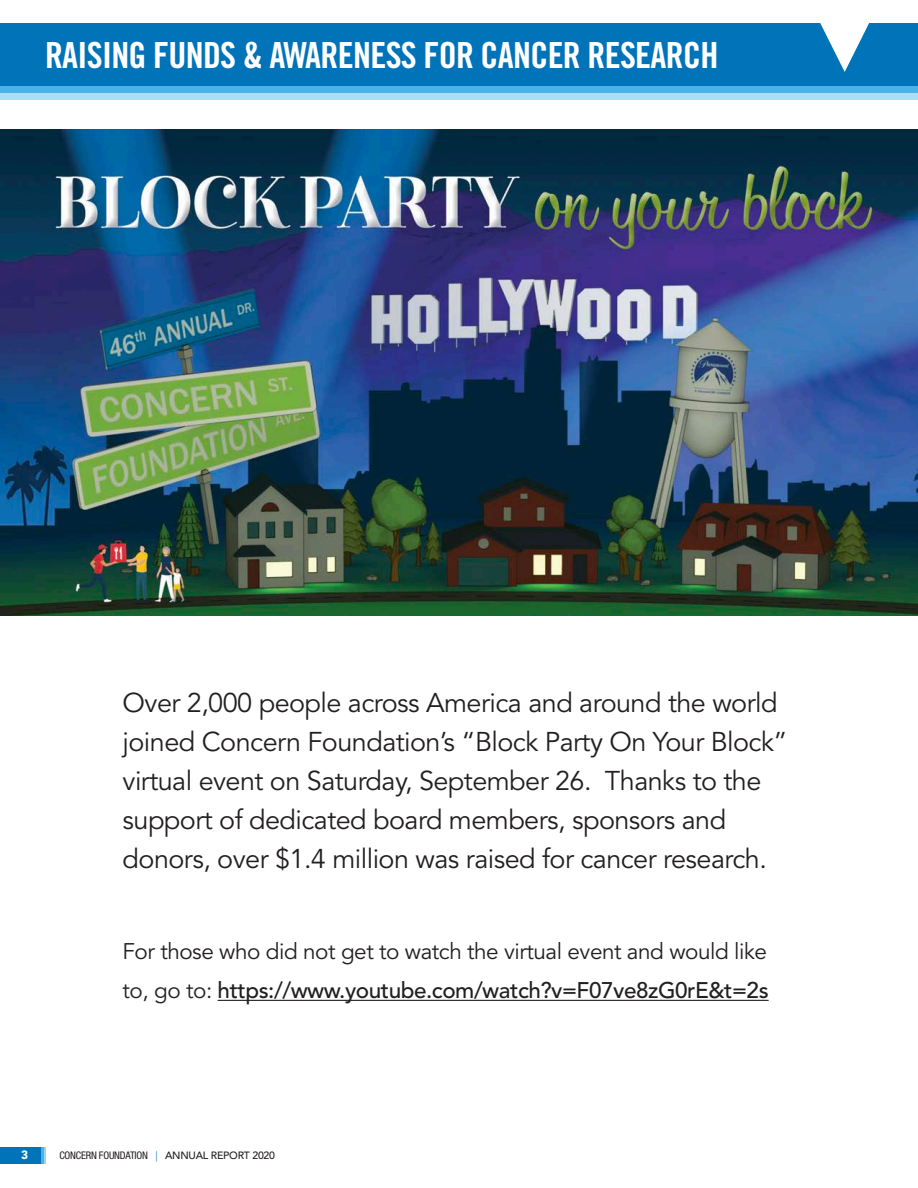
<style>
.page{position:relative;width:918px;height:1188px;background:#fff}
.page>*{position:absolute;margin:0;border:0;box-sizing:border-box;transform-origin:0 0}
.white_heads{font:36px "Trade Gothic LT Std Bd Cn 20";letter-spacing:-.02em;color:#fff}
.body{font:27px/39px "Avenir LT Std";letter-spacing:-.02em;color:#231f20}
.body-2{font:22.5px/39px "Avenir LT Std";letter-spacing:-.02em;color:#231f20}
.t1{font:900 12px "Avenir LT Std";color:#fff}
.t2{font:condensed 10.5px "Helvetica Neue LT Std";letter-spacing:-.02em;color:#231f20}
.s1{font-weight:500}
.s2{font-family:"Avenir LT Std";font-weight:300;font-stretch:normal;color:#0073b9}
.s3{font-family:"Avenir LT Std";font-weight:500;font-stretch:normal}
</style>
<div class="page">
<hr style="left:218px;top:1000px;width:551px;height:1px;background:#231f20">
<img style="left:0;top:130px;width:918px;height:486px">
<div style="left:0;top:37px;width:918px;height:62px;background:#acdef7"></div>
<div style="left:0;top:30px;width:918px;height:63px;background:#4cb2e5"></div>
<div style="left:0;top:23px;width:918px;height:63px;background:#0073b9"></div>
<svg style="left:820px;top:23px;width:49px;height:49px"></svg>
<div style="left:0;top:1148px;width:46px;height:16px;background:#94d6f5"></div>
<div style="left:0;top:1148px;width:44px;height:16px;background:#4cb2e5"></div>
<div style="left:0;top:1148px;width:41px;height:16px;background:#0073b9"></div>
<p class="white_heads" style="left:45px;top:33px;width:675px">RAISING FUNDS &amp; AWARENESS FOR CANCER RESEARCH</p>
<p class="body" style="left:123px;top:684px;width:667px">Over 2,000 people across America and around the world joined Concern Foundation’s “Block Party On Your Block” virtual event on Saturday, September 26. Thanks to the support of dedicated board members, sponsors and donors, over $1.4 million was raised for cancer research.</p>
<p class="body-2" style="left:123px;top:933px;width:648px">For those who did not get to watch the virtual event and would like to, go to: <span class="s1">https://www.youtube.com/watch?v=F07ve8zG0rE&amp;t=2s</span></p>
<p class="t1" style="left:21px;top:1148px;width:9px">3</p>
<p class="t2" style="left:59px;top:1150px;width:217px">CONCERN FOUNDATION <span class="s2">|</span> <span class="s3">ANNUAL REPORT 2020</span></p>
</div>
